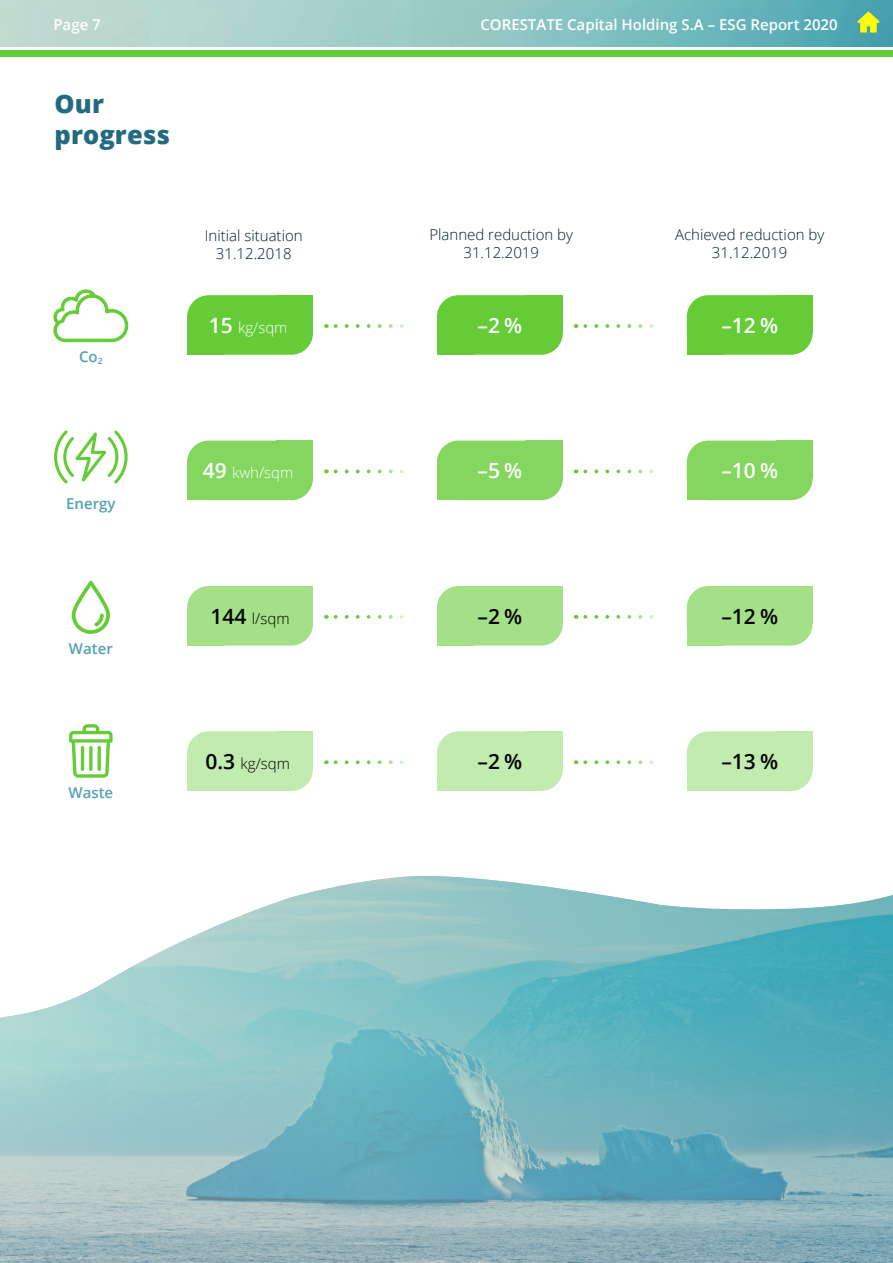
<style>
.page{position:relative;width:893px;height:1263px;background:#fff}
.page>*{position:absolute;margin:0;border:0;box-sizing:border-box;transform-origin:0 0}
.t1{font:800 25.5px/31.5px "Open Sans";letter-spacing:.005em;color:#226a80}
.t2{font:600 21px "Open Sans";color:#fff}
.t3{font:600 21px "Open Sans";color:#000}
.t4{font:300 15px/18px "Open Sans";color:#001c26;text-align:center}
.t5{font:600 15px "Open Sans";color:#fff}
.t6{font:600 15px "Open Sans";color:#51a3af}
.t7{font:300 15px "Open Sans";color:#fff}
.t8{font:300 15px "Open Sans";color:#000}
.s1{font-weight:600;font-size:21px}
</style>
<div class="page">
<img style="left:0;top:0;width:893px;height:46px">
<svg style="left:857px;top:12px;width:22px;height:21px"></svg>
<svg style="left:72px;top:580px;width:38px;height:54px"></svg>
<svg style="left:69px;top:724px;width:44px;height:54px"></svg>
<svg style="left:89px;top:746px;width:4px;height:25px"></svg>
<hr style="left:98px;top:746px;width:3px;height:25px;background:#65cc37;border-radius:2px">
<hr style="left:81px;top:746px;width:3px;height:25px;background:#65cc37;border-radius:2px">
<svg style="left:53px;top:289px;width:76px;height:53px"></svg>
<svg style="left:54px;top:430px;width:74px;height:53px"></svg>
<div style="left:187px;top:295px;width:126px;height:60px;background:#65cc37;border-radius:22px"></div>
<div style="left:187px;top:317px;width:37px;height:37px;background:#65cc37"></div>
<div style="left:276px;top:295px;width:37px;height:38px;background:#65cc37"></div>
<div style="left:437px;top:295px;width:126px;height:60px;background:#65cc37;border-radius:22px"></div>
<div style="left:437px;top:317px;width:36px;height:37px;background:#65cc37"></div>
<div style="left:526px;top:295px;width:37px;height:38px;background:#65cc37"></div>
<div style="left:687px;top:295px;width:126px;height:60px;background:#65cc37;border-radius:22px"></div>
<div style="left:687px;top:317px;width:36px;height:37px;background:#65cc37"></div>
<div style="left:776px;top:295px;width:37px;height:38px;background:#65cc37"></div>
<svg style="left:326px;top:324px;width:23px;height:4px"></svg>
<svg style="left:576px;top:324px;width:23px;height:4px"></svg>
<div style="left:187px;top:441px;width:126px;height:59px;background:#84d65f;border-radius:22px"></div>
<div style="left:187px;top:462px;width:37px;height:38px;background:#84d65f"></div>
<div style="left:276px;top:441px;width:37px;height:37px;background:#84d65f"></div>
<div style="left:437px;top:441px;width:126px;height:59px;background:#84d65f;border-radius:22px"></div>
<div style="left:437px;top:462px;width:36px;height:38px;background:#84d65f"></div>
<div style="left:526px;top:441px;width:37px;height:37px;background:#84d65f"></div>
<div style="left:687px;top:441px;width:126px;height:59px;background:#84d65f;border-radius:22px"></div>
<div style="left:687px;top:462px;width:36px;height:38px;background:#84d65f"></div>
<div style="left:776px;top:441px;width:37px;height:37px;background:#84d65f"></div>
<svg style="left:326px;top:470px;width:23px;height:3px"></svg>
<svg style="left:576px;top:470px;width:23px;height:3px"></svg>
<div style="left:187px;top:586px;width:126px;height:59px;background:#a3e087;border-radius:22px"></div>
<div style="left:187px;top:608px;width:37px;height:37px;background:#a3e087"></div>
<div style="left:276px;top:586px;width:37px;height:38px;background:#a3e087"></div>
<div style="left:437px;top:586px;width:126px;height:59px;background:#a3e087;border-radius:22px"></div>
<div style="left:437px;top:608px;width:36px;height:37px;background:#a3e087"></div>
<div style="left:526px;top:586px;width:37px;height:38px;background:#a3e087"></div>
<div style="left:687px;top:586px;width:126px;height:59px;background:#a3e087;border-radius:22px"></div>
<div style="left:687px;top:608px;width:36px;height:37px;background:#a3e087"></div>
<div style="left:776px;top:586px;width:37px;height:38px;background:#a3e087"></div>
<svg style="left:326px;top:615px;width:23px;height:4px"></svg>
<svg style="left:576px;top:615px;width:23px;height:4px"></svg>
<div style="left:187px;top:731px;width:126px;height:60px;background:#c1ebaf;border-radius:22px"></div>
<div style="left:187px;top:753px;width:37px;height:38px;background:#c1ebaf"></div>
<div style="left:276px;top:731px;width:37px;height:38px;background:#c1ebaf"></div>
<div style="left:437px;top:731px;width:126px;height:60px;background:#c1ebaf;border-radius:22px"></div>
<div style="left:437px;top:753px;width:36px;height:38px;background:#c1ebaf"></div>
<div style="left:526px;top:731px;width:37px;height:38px;background:#c1ebaf"></div>
<div style="left:687px;top:731px;width:126px;height:60px;background:#c1ebaf;border-radius:22px"></div>
<div style="left:687px;top:753px;width:36px;height:38px;background:#c1ebaf"></div>
<div style="left:776px;top:731px;width:37px;height:38px;background:#c1ebaf"></div>
<svg style="left:326px;top:760px;width:23px;height:4px"></svg>
<svg style="left:576px;top:760px;width:23px;height:4px"></svg>
<img style="left:0;top:876px;width:893px;height:387px">
<div style="left:0;top:50px;width:893px;height:7px;background:#65cc37"></div>
<p class="t5" style="left:53px;top:14px;width:49px">Page 7</p>
<p class="t5" style="left:480px;top:14px;width:359px">CORESTATE Capital Holding S.A – ESG Report 2020</p>
<h1 class="t1" style="left:55px;top:86px;width:117px">Our progress</h1>
<p class="t6" style="left:79px;top:346px;width:25px">Co<sub>2</sub></p>
<p class="t4" style="left:205px;top:226px;width:99px">Initial situation<br>31.12.2018</p>
<p class="t4" style="left:429px;top:225px;width:145px">Planned reduction by<br>31.12.2019</p>
<p class="t4" style="left:675px;top:225px;width:151px">Achieved reduction by<br>31.12.2019</p>
<p class="t7" style="left:209px;top:317px;width:80px"><span class="s1">15</span> kg/sqm</p>
<h2 class="t2" style="left:478px;top:311px;width:46px">–2 %</h2>
<h2 class="t2" style="left:721px;top:311px;width:58px">–12 %</h2>
<p class="t6" style="left:66px;top:493px;width:51px">Energy</p>
<p class="t6" style="left:69px;top:638px;width:45px">Water</p>
<p class="t7" style="left:203px;top:463px;width:92px"><span class="s1">49</span> kwh/sqm</p>
<h2 class="t2" style="left:478px;top:456px;width:46px">–5 %</h2>
<h2 class="t2" style="left:721px;top:456px;width:58px">–10 %</h2>
<p class="t8" style="left:210px;top:608px;width:81px"><span class="s1">144</span> l/sqm</p>
<h2 class="t3" style="left:478px;top:602px;width:46px">–2 %</h2>
<h2 class="t3" style="left:721px;top:602px;width:58px">–12 %</h2>
<p class="t6" style="left:68px;top:782px;width:46px">Waste</p>
<p class="t8" style="left:205px;top:753px;width:86px"><span class="s1">0.3</span> kg/sqm</p>
<h2 class="t3" style="left:478px;top:747px;width:46px">–2 %</h2>
<h2 class="t3" style="left:721px;top:747px;width:58px">–13 %</h2>
</div>
